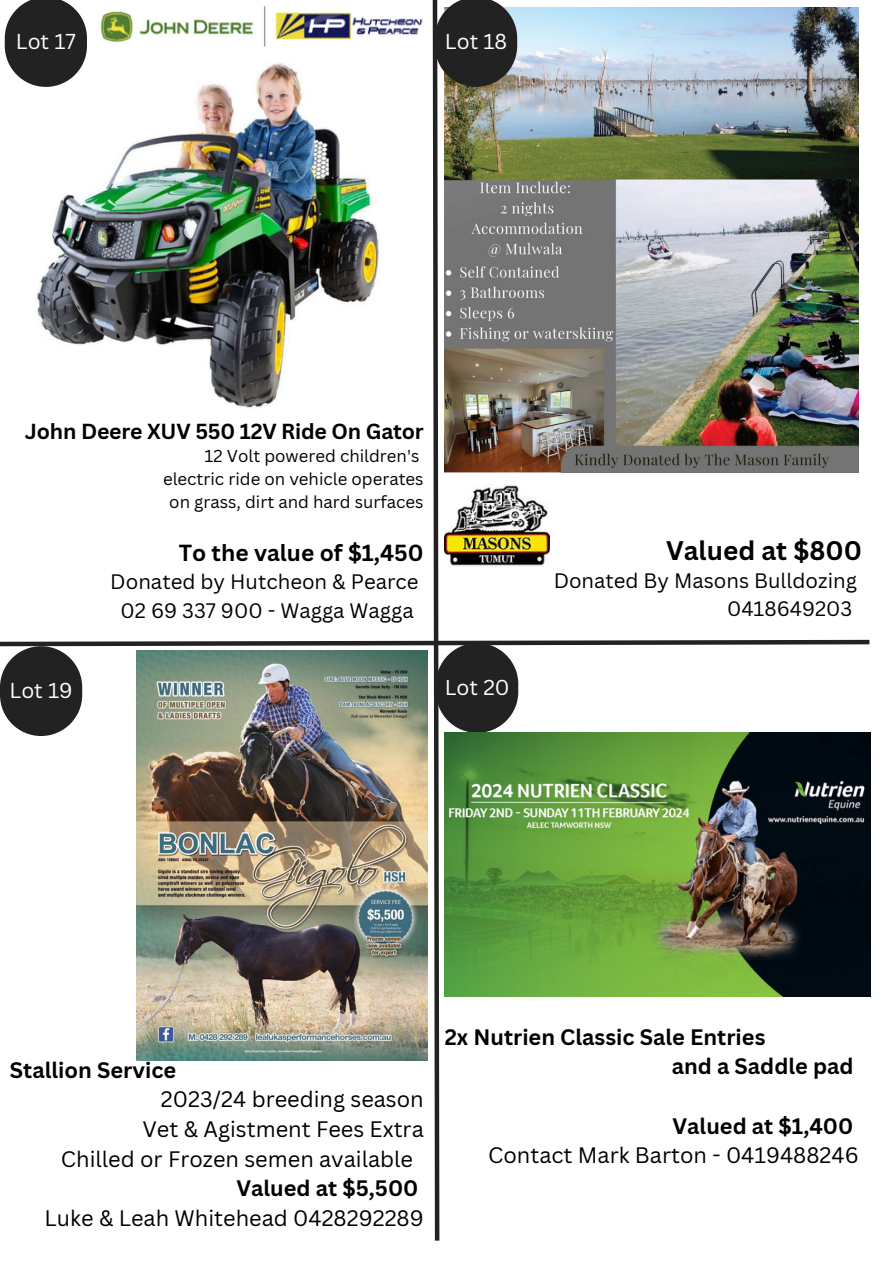
<style>
.page{position:relative;width:893px;height:1264px;background:#fff}
.page>*{position:absolute;margin:0;border:0;box-sizing:border-box;transform-origin:0 0}
.t1{font:700 26.1px "Canva Sans";color:#000}
.t2{font:700 22.65px "Canva Sans";color:#000}
.t3{font:21.75px "Canva Sans";color:#000}
.t4{font:700 21.75px "Canva Sans";color:#000}
.t5{font:700 21.15px "Canva Sans";letter-spacing:-.01em;color:#000}
.t6{font:21px "Canva Sans";color:#fff}
.t7{font:20.4px "Canva Sans";color:#000}
.t8{font:20.25px "Canva Sans";color:#000}
.t9{font:16.8px "Canva Sans";color:#000}
</style>
<div class="page">
<img style="left:0;top:0;width:871px;height:1241px">
<img style="left:88px;top:0;width:343px;height:47px">
<img style="left:445px;top:484px;width:104px;height:82px">
<img style="left:137px;top:650px;width:290px;height:410px">
<img style="left:444px;top:733px;width:426px;height:263px">
<p class="t6" style="left:16px;top:26px;width:62px">Lot 17</p>
<p class="t6" style="left:445px;top:26px;width:64px">Lot 18</p>
<p class="t5" style="left:25px;top:416px;width:400px">John Deere XUV 550 12V Ride On Gator</p>
<p class="t9" style="left:204px;top:444px;width:216px">12 Volt powered children's</p>
<p class="t9" style="left:163px;top:467px;width:262px">electric ride on vehicle operates</p>
<p class="t9" style="left:169px;top:490px;width:256px">on grass, dirt and hard surfaces</p>
<p class="t2" style="left:179px;top:536px;width:246px">To the value of $1,450</p>
<p class="t7" style="left:110px;top:567px;width:310px">Donated by Hutcheon &amp; Pearce</p>
<p class="t7" style="left:121px;top:596px;width:295px">02 69 337 900 - Wagga Wagga</p>
<p class="t6" style="left:9px;top:675px;width:65px">Lot 19</p>
<p class="t6" style="left:444px;top:672px;width:66px">Lot 20</p>
<p class="t1" style="left:666px;top:532px;width:197px">Valued at $800</p>
<p class="t8" style="left:553px;top:567px;width:305px">Donated By Masons Bulldozing</p>
<p class="t8" style="left:727px;top:594px;width:127px">0418649203</p>
<p class="t4" style="left:10px;top:1054px;width:168px">Stallion Service</p>
<p class="t3" style="left:161px;top:1084px;width:264px">2023/24 breeding season</p>
<p class="t3" style="left:142px;top:1113px;width:283px">Vet &amp; Agistment Fees Extra</p>
<p class="t3" style="left:61px;top:1143px;width:353px">Chilled or Frozen semen available</p>
<p class="t4" style="left:236px;top:1172px;width:183px">Valued at $5,500</p>
<p class="t3" style="left:45px;top:1202px;width:380px">Luke &amp; Leah Whitehead 0428292289</p>
<p class="t4" style="left:445px;top:1021px;width:322px">2x Nutrien Classic Sale Entries</p>
<p class="t4" style="left:671px;top:1051px;width:183px">and a Saddle pad</p>
<p class="t4" style="left:672px;top:1110px;width:182px">Valued at $1,400</p>
<p class="t3" style="left:488px;top:1139px;width:372px">Contact Mark Barton - 0419488246</p>
</div>
